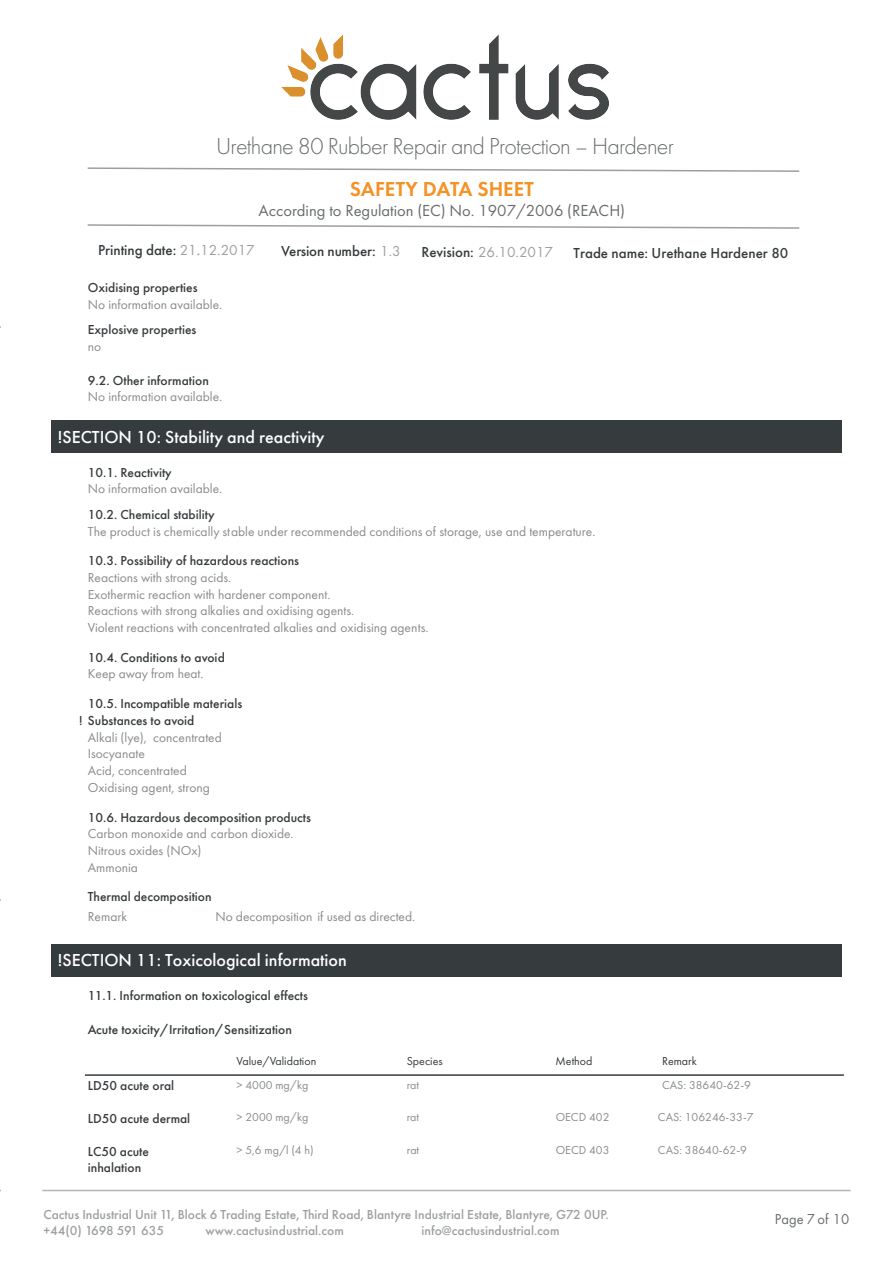
<style>
.page{position:relative;width:893px;height:1263px;background:#fff}
.page>*{position:absolute;margin:0;border:0;box-sizing:border-box;transform-origin:0 0}
.t1{font:300 24px "Futura PT";letter-spacing:-.03em;color:#686c6d}
.t2{font:600 21px "Futura PT";color:#f59225}
.t3{font:500 18px "Futura PT";color:#fff}
.t4{font:16.5px "Futura PT";color:#686c6d}
.t5{font:500 15px "Futura PT";color:#363b3d}
.t6{font:15px "Futura PT";color:#9c9fa0}
.t7{font:15px "Futura PT";color:#686c6d}
.t8{font:13.5px/17px "Futura PT";color:#898b8e}
.t9{font:500 13.5px/17px "Futura PT";color:#363b3d}
.t10{font:500 13.5px/16.2px "Futura PT";color:#9c9fa0}
.t11{font:12px "Futura PT";color:#898b8e}
.t12{font:12px "Futura PT";color:#363b3d}
.s1{font-weight:400;color:#9c9fa0}
.s2{font-weight:500;color:#363b3d}
</style>
<div class="page">
<div style="left:51px;top:420px;width:790px;height:32px;background:#363b3d"></div>
<div style="left:51px;top:945px;width:790px;height:32px;background:#363b3d"></div>
<hr style="left:42px;top:1190px;width:808px;height:1px;background:#b4b5b8">
<hr style="left:85px;top:1074px;width:758px;height:2px;background:#363b3d">
<img style="left:281px;top:34px;width:328px;height:86px">
<svg style="left:87px;top:167px;width:713px;height:5px"></svg>
<svg style="left:87px;top:224px;width:713px;height:5px"></svg>
<h1 class="t1" style="left:216px;top:132px;width:459px">Urethane 80 Rubber Repair and Protection – Hardener</h1>
<h2 class="t2" style="left:350px;top:175px;width:185px">SAFETY DATA SHEET</h2>
<p class="t4" style="left:259px;top:200px;width:368px">According to Regulation (EC) No. 1907/2006 (REACH)</p>
<p class="t5" style="left:98px;top:241px;width:158px">Printing date: <span class="s1">21 12.2017</span></p>
<p class="t6" style="left:197px;top:241px;width:5px">.</p>
<p class="t5" style="left:281px;top:242px;width:121px">Version number: <span class="s1">1.3</span></p>
<p class="t6" style="left:421px;top:243px;width:133px"><span class="s2">Revision:</span> 26.10.2017</p>
<p class="t5" style="left:573px;top:244px;width:216px">Trade name: Urethane Hardener 80</p>
<p class="t9" style="left:88px;top:279px;width:111px">Oxidising properties</p>
<p class="t8" style="left:88px;top:296px;width:136px">No information available.</p>
<p class="t9" style="left:88px;top:321px;width:110px">Explosive properties</p>
<p class="t8" style="left:88px;top:338px;width:15px">no</p>
<p class="t9" style="left:88px;top:372px;width:123px">9.2. Other information</p>
<p class="t8" style="left:88px;top:388px;width:136px">No information available.</p>
<h3 class="t3" style="left:58px;top:426px;width:268px">!SECTION 10: Stability and reactivity</h3>
<p class="t9" style="left:88px;top:464px;width:85px">10.1. Reactivity</p>
<p class="t8" style="left:88px;top:480px;width:136px">No information available.</p>
<p class="t9" style="left:88px;top:506px;width:128px">10.2. Chemical stability</p>
<p class="t8" style="left:88px;top:523px;width:509px">The product is chemically stable under recommended conditions of storage, use and temperature.</p>
<p class="t9" style="left:88px;top:552px;width:213px">10.3. Possibility of hazardous reactions</p>
<p class="t8" style="left:88px;top:569px;width:342px">Reactions with strong acids.<br>Exothermic reaction with hardener component.<br>Reactions with strong alkalies and oxidising agents.<br>Violent reactions with concentrated alkalies and oxidising agents.</p>
<p class="t9" style="left:88px;top:649px;width:138px">10.4. Conditions to avoid</p>
<p class="t8" style="left:88px;top:665px;width:117px">Keep away from heat.</p>
<p class="t9" style="left:79px;top:695px;width:164px;text-indent:9px">10.5. Incompatible materials ! Substances to avoid</p>
<p class="t8" style="left:88px;top:728px;width:135px">Alkali (lye), concentrated<br>Isocyanate<br>Acid, concentrated<br>Oxidising agent, strong</p>
<p class="t9" style="left:88px;top:809px;width:225px">10.6. Hazardous decomposition products</p>
<p class="t8" style="left:88px;top:825px;width:207px">Carbon monoxide and carbon dioxide.<br>Nitrous oxides (NOx)<br>Ammonia</p>
<p class="t9" style="left:88px;top:888px;width:125px">Thermal decomposition</p>
<p class="t8" style="left:88px;top:908px;width:41px">Remark</p>
<p class="t8" style="left:215px;top:908px;width:201px">No decomposition if used as directed.</p>
<h3 class="t3" style="left:58px;top:949px;width:290px">!SECTION 11: Toxicological information</h3>
<p class="t9" style="left:88px;top:987px;width:222px">11.1. Information on toxicological effects</p>
<p class="t9" style="left:88px;top:1021px;width:206px">Acute toxicity/Irritation/Sensitization</p>
<p class="t12" style="left:237px;top:1054px;width:81px">Value/Validation</p>
<p class="t12" style="left:407px;top:1054px;width:37px">Species</p>
<p class="t12" style="left:555px;top:1054px;width:38px">Method</p>
<p class="t12" style="left:662px;top:1054px;width:36px">Remark</p>
<p class="t9" style="left:88px;top:1077px;width:88px">LD50 acute oral</p>
<p class="t11" style="left:237px;top:1077px;width:73px">&gt; 4000 mg/kg</p>
<p class="t11" style="left:407px;top:1077px;width:14px">rat</p>
<p class="t11" style="left:662px;top:1077px;width:90px">CAS: 38640-62-9</p>
<p class="t9" style="left:88px;top:1110px;width:104px">LD50 acute dermal</p>
<p class="t11" style="left:237px;top:1110px;width:73px">&gt; 2000 mg/kg</p>
<p class="t11" style="left:407px;top:1110px;width:14px">rat</p>
<p class="t11" style="left:555px;top:1110px;width:55px">OECD 402</p>
<p class="t11" style="left:658px;top:1110px;width:97px">CAS: 106246-33-7</p>
<p class="t9" style="left:88px;top:1143px;width:63px">LC50 acute inhalation</p>
<p class="t11" style="left:237px;top:1143px;width:79px">&gt; 5,6 mg/l (4 h)</p>
<p class="t11" style="left:407px;top:1143px;width:14px">rat</p>
<p class="t11" style="left:555px;top:1143px;width:55px">OECD 403</p>
<p class="t11" style="left:658px;top:1143px;width:90px">CAS: 38640-62-9</p>
<p class="t10" style="left:43px;top:1206px;width:566px">Cactus Industrial Unit 11, Block 6 Trading Estate, Third Road, Blantyre Industrial Estate, Blantyre, G72 0UP. +44(0) 1698 591 635</p>
<p class="t10" style="left:205px;top:1222px;width:140px">www.cactusindustrial.com</p>
<p class="t10" style="left:421px;top:1222px;width:139px">info@cactusindustrial.com</p>
<p class="t7" style="left:775px;top:1210px;width:76px">Page 7 of 10</p>
</div>
